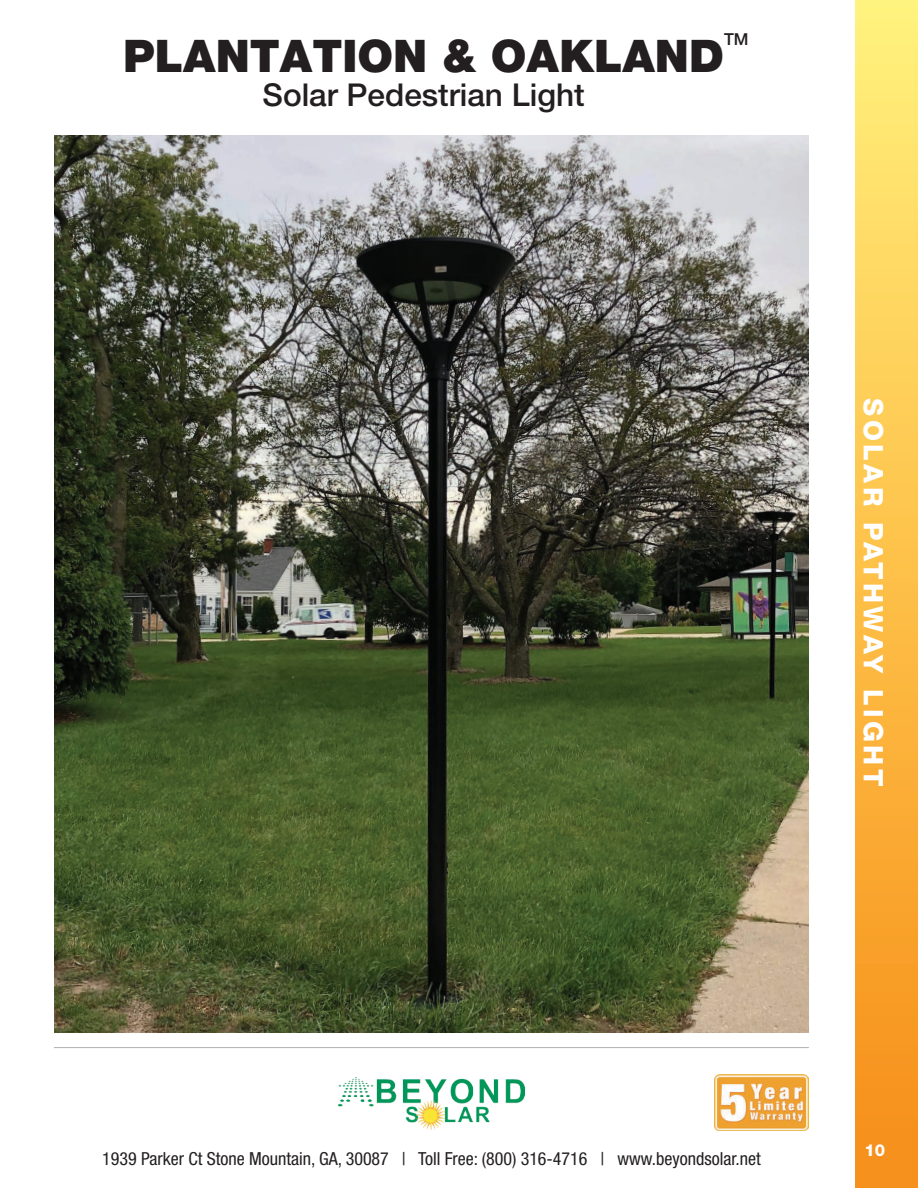
<style>
.page{position:relative;width:918px;height:1188px;background:#fff}
.page>*{position:absolute;margin:0;border:0;box-sizing:border-box;transform-origin:0 0}
.t1{font:900 45px "Helvetica Neue LT Pro";color:#231f20}
.t2{font:500 31.5px "Helvetica Neue LT Pro";color:#231f20}
.t3{font:800 27px "Helvetica Neue LT Std";letter-spacing:.13em;color:#fff}
.t4{font:condensed 18px "Helvetica Neue LT Pro";color:#231f20}
.t5{font:800 16.5px "Helvetica Neue LT Std";color:#fff}
.t6{font:500 16.5px "Helvetica Neue LT Pro";color:#231f20}
</style>
<div class="page">
<div style="left:855px;top:0;width:63px;height:1188px;background:linear-gradient(to bottom,#fff17b,#f78c16)"></div>
<img style="left:338px;top:1077px;width:187px;height:53px">
<img style="left:715px;top:1074px;width:94px;height:57px">
<img style="left:54px;top:135px;width:755px;height:897px">
<hr style="left:54px;top:1047px;width:755px;height:1px;background:#afafaf">
<p class="t6" style="left:724px;top:30px;width:26px">TM</p>
<h1 class="t1" style="left:123px;top:29px;width:602px">PLANTATION &amp; OAKLAND</h1>
<h2 class="t2" style="left:263px;top:76px;width:324px">Solar Pedestrian Light</h2>
<h3 class="t3" style="left:889px;top:398px;width:390px;rotate:90deg">SOLAR PATHWAY LIGHT</h3>
<p class="t4" style="left:102px;top:1148px;width:660px">1939 Parker Ct Stone Mountain, GA, 30087 | Toll Free: (800) 316-4716 | www.beyondsolar.net</p>
<p class="t5" style="left:864px;top:1140px;width:22px">10</p>
</div>
